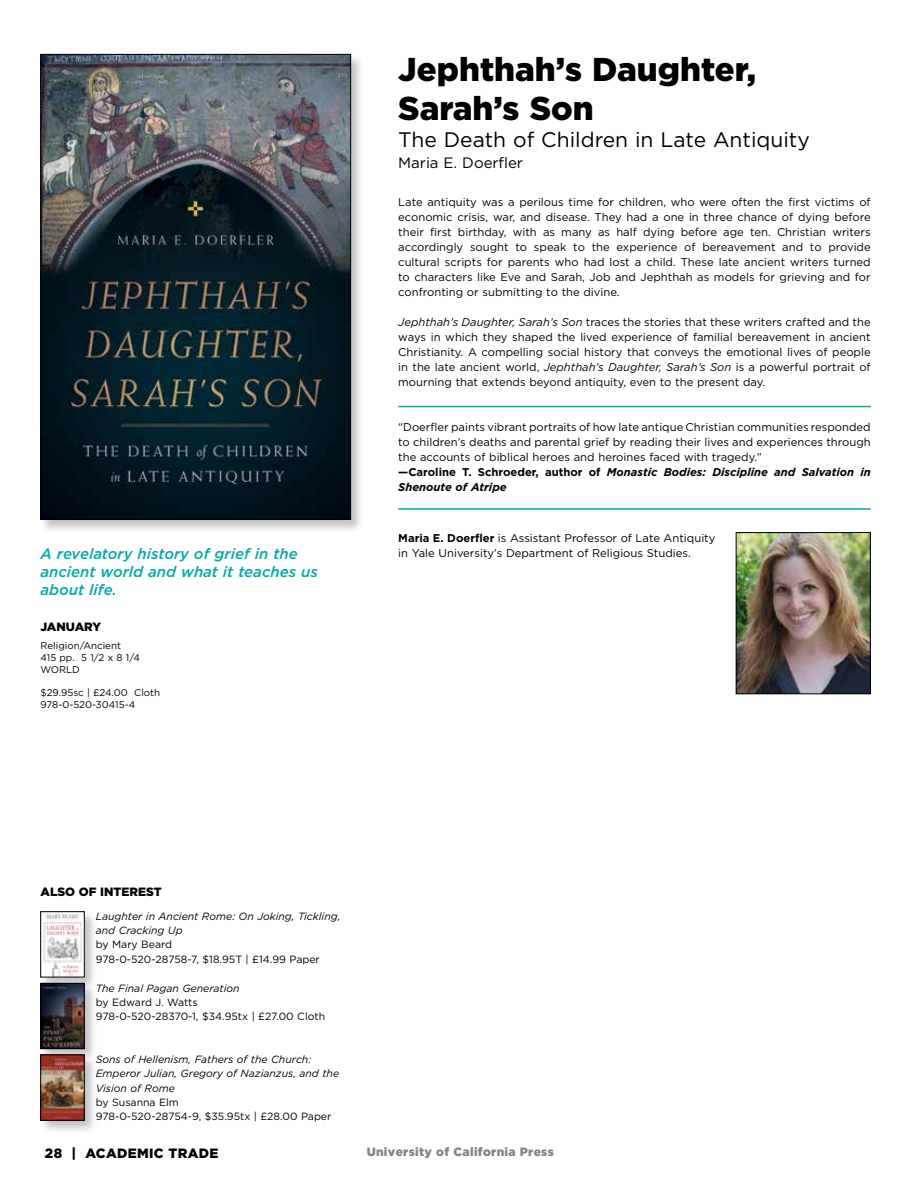
<style>
.page{position:relative;width:918px;height:1188px;background:#fff}
.page>*{position:absolute;margin:0;border:0;box-sizing:border-box;transform-origin:0 0}
.t1{font:900 33px/39px "Gotham";color:#000}
.t2{font:21px "Gotham";color:#000}
.t3{font:italic 500 15px/18px "Gotham";color:#00aaa6}
.t4{font:15px "Gotham";color:#000}
.t5{font:900 13.5px "Gotham";letter-spacing:.025em;color:#000}
.t6{font:900 12px "Gotham";letter-spacing:.025em;color:#808285}
.t7{font:900 12px "Gotham";color:#000}
.t8{font:11.25px/15px "Gotham";color:#000;text-align:justify}
.t9{font:italic 10.5px/14.2px "Gotham";color:#000}
.t10{font:10.5px/14.2px "Gotham";color:#000}
.t11{font:9.75px/11.7px "Gotham";color:#000}
.s1{font-style:italic}
.s2{font-weight:700}
.s3{font-weight:700;font-style:italic}
</style>
<div class="page">
<div style="left:39px;top:53px;width:326px;height:481px;background:#000;opacity:.24"></div>
<img style="left:42px;top:56px;width:307px;height:462px">
<div style="left:40px;top:54px;width:311px;height:466px;border:1px solid #000"></div>
<img style="left:738px;top:534px;width:131px;height:158px">
<div style="left:736px;top:532px;width:135px;height:162px;border:1px solid #000"></div>
<div style="left:39px;top:910px;width:59px;height:82px;background:#000;opacity:.24"></div>
<img style="left:43px;top:913px;width:39px;height:62px">
<div style="left:39px;top:982px;width:59px;height:81px;background:#000;opacity:.24"></div>
<img style="left:43px;top:985px;width:39px;height:62px">
<div style="left:41px;top:983px;width:43px;height:66px;border:1px solid #000"></div>
<div style="left:39px;top:1053px;width:59px;height:81px;background:#000;opacity:.24"></div>
<img style="left:43px;top:1057px;width:39px;height:62px">
<hr style="left:398px;top:406px;width:473px;height:1px;background:#00aaa6">
<hr style="left:398px;top:508px;width:473px;height:2px;background:#00aaa6">
<h3 class="t3" style="left:40px;top:544px;width:279px">A revelatory history of grief in the ancient world and what it teaches us about life.</h3>
<p class="t7" style="left:40px;top:620px;width:62px">JANUARY</p>
<p class="t11" style="left:40px;top:640px;width:101px">Religion/Ancient<br>415 pp. 5 1/2 x 8 1/4<br>WORLD</p>
<p class="t11" style="left:40px;top:687px;width:121px">$29.95sc | £24.00 Cloth<br>978-0-520-30415-4</p>
<h1 class="t1" style="left:398px;top:49px;width:359px">Jephthah’s Daughter,<br>Sarah’s Son</h1>
<h2 class="t2" style="left:398px;top:128px;width:413px">The Death of Children in Late Antiquity</h2>
<h3 class="t4" style="left:398px;top:155px;width:126px">Maria E. Doerfler</h3>
<p class="t8" style="left:398px;top:194px;width:474px">Late antiquity was a perilous time for children, who were often the first victims of economic crisis, war, and disease. They had a one in three chance of dying before their first birthday, with as many as half dying before age ten. Christian writers accordingly sought to speak to the experience of bereavement and to provide cultural scripts for parents who had lost a child. These late ancient writers turned to characters like Eve and Sarah, Job and Jephthah as models for grieving and for confronting or submitting to the divine.</p>
<p class="t8" style="left:398px;top:314px;width:474px"><span class="s1">Jephthah’s Daughter, Sarah’s Son</span> traces the stories that these writers crafted and the ways in which they shaped the lived experience of familial bereavement in ancient Christianity. A compelling social history that conveys the emotional lives of people in the late ancient world, <span class="s1">Jephthah’s Daughter, Sarah’s Son</span> is a powerful portrait of mourning that extends beyond antiquity, even to the present day.</p>
<p class="t8" style="left:398px;top:419px;width:474px;text-align:left">“Doerfler paints vibrant portraits of how late antique Christian communities responded to children’s deaths and parental grief by reading their lives and experiences through the accounts of biblical heroes and heroines faced with tragedy.”<br><span class="s2">—Caroline T. Schroeder, author of</span> <span class="s3">Monastic Bodies: Discipline and Salvation in Shenoute of Atripe</span></p>
<p class="t8" style="left:398px;top:530px;width:319px"><span class="s2">Maria E. Doerfler</span> is Assistant Professor of Late Antiquity in Yale University’s Department of Religious Studies.</p>
<p class="t7" style="left:40px;top:885px;width:123px">ALSO OF INTEREST</p>
<p class="t9" style="left:96px;top:909px;width:246px">Laughter in Ancient Rome: On Joking, Tickling, and Cracking Up</p>
<p class="t10" style="left:96px;top:937px;width:226px">by Mary Beard<br>978-0-520-28758-7, $18.95T | £14.99 Paper</p>
<p class="t9" style="left:96px;top:981px;width:145px">The Final Pagan Generation</p>
<p class="t10" style="left:96px;top:995px;width:231px">by Edward J. Watts<br>978-0-520-28370-1, $34.95tx | £27.00 Cloth</p>
<p class="t9" style="left:96px;top:1052px;width:245px">Sons of Hellenism, Fathers of the Church:<br>Emperor Julian, Gregory of Nazianzus, and the<br>Vision of Rome</p>
<p class="t10" style="left:96px;top:1095px;width:237px">by Susanna Elm<br>978-0-520-28754-9, $35.95tx | £28.00 Paper</p>
<p class="t5" style="left:45px;top:1145px;width:175px">28 | ACADEMIC TRADE</p>
<p class="t6" style="left:367px;top:1145px;width:189px">University of California Press</p>
</div>
